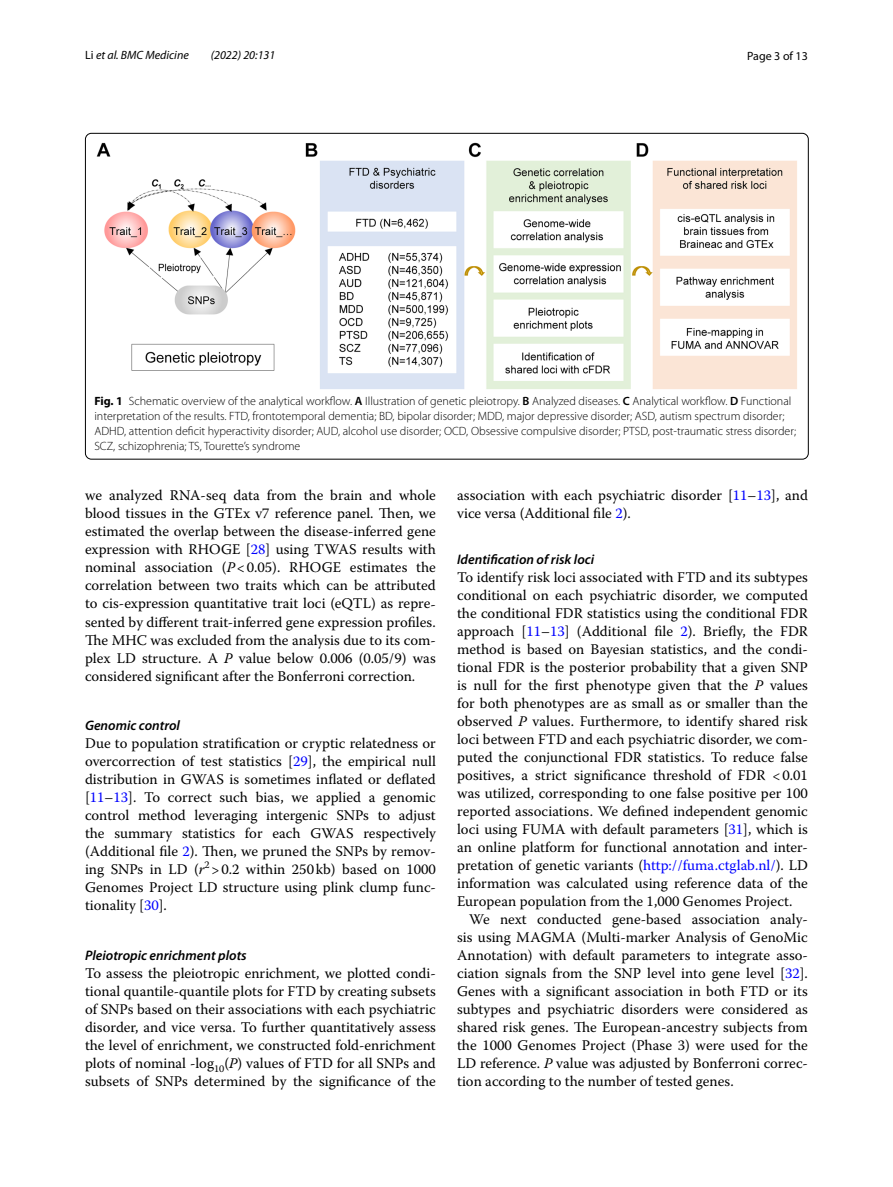
<style>
.page{position:relative;width:893px;height:1187px;background:#fff}
.page>*{position:absolute;margin:0;border:0;box-sizing:border-box;transform-origin:0 0}
.t1{font:14.7px/18px "Warnock Pro";color:#000;text-align:justify}
.t2{font:italic 600 13.8px "Myriad Pro";color:#000}
.t3{font:300 12px/15px "Myriad Pro";color:#000}
.t4{font:italic 12px "Myriad Pro";color:#000}
.t5{font:12px "Myriad Pro";color:#000}
.s1{font-style:normal}
.s2{font-weight:700}
.s3{font-weight:600}
.s4{color:#00f}
.s5{font-style:italic}
</style>
<div class="page">
<img style="left:97px;top:142px;width:700px;height:247px">
<p class="t4" style="left:85px;top:48px;width:105px"><span class="s1">Li</span> et al. BMC Medicine</p>
<p class="t4" style="left:211px;top:48px;width:66px">(2022) 20:131</p>
<p class="t5" style="left:747px;top:48px;width:62px">Page 3 of 13</p>
<p class="t3" style="left:94px;top:394px;width:703px"><span class="s2">Fig. 1</span> Schematic overview of the analytical workflow. <span class="s3">A</span> Illustration of genetic pleiotropy. <span class="s3">B</span> Analyzed diseases. <span class="s3">C</span> Analytical workflow. <span class="s3">D</span> Functional interpretation of the results. FTD, frontotemporal dementia; BD, bipolar disorder; MDD, major depressive disorder; ASD, autism spectrum disorder; ADHD, attention deficit hyperactivity disorder; AUD, alcohol use disorder; OCD, Obsessive compulsive disorder; PTSD, post-traumatic stress disorder; SCZ, schizophrenia; TS, Tourette’s syndrome</p>
<p class="t1" style="left:85px;top:486px;width:352px">we analyzed RNA-seq data from the brain and whole blood tissues in the GTEx v7 reference panel. Then, we estimated the overlap between the disease-inferred gene expression with RHOGE [<span class="s4">28</span>] using TWAS results with nominal association (<span class="s5">P</span>&lt;0.05). RHOGE estimates the correlation between two traits which can be attributed to cis-expression quantitative trait loci (eQTL) as repre&shy;sented by different trait-inferred gene expression profiles.<br>The MHC was excluded from the analysis due to its com&shy;plex LD structure. A <span class="s5">P</span> value below 0.006 (0.05/9) was considered significant after the Bonferroni correction.</p>
<p class="t2" style="left:85px;top:716px;width:97px">Genomic control</p>
<p class="t1" style="left:85px;top:734px;width:352px">Due to population stratification or cryptic relatedness or overcorrection of test statistics [<span class="s4">29</span>], the empirical null distribution in GWAS is sometimes inflated or deflated [<span class="s4">11</span>–<span class="s4">13</span>]. To correct such bias, we applied a genomic control method leveraging intergenic SNPs to adjust the summary statistics for each GWAS respectively (Additional file <span class="s4">2</span>). Then, we pruned the SNPs by remov&shy;ing SNPs in LD (<span class="s5">r</span><sup>2</sup> &gt;0.2 within 250kb) based on 1000<br>Genomes Project LD structure using plink clump func&shy;tionality [<span class="s4">30</span>].</p>
<p class="t2" style="left:85px;top:946px;width:163px">Pleiotropic enrichment plots</p>
<p class="t1" style="left:85px;top:963px;width:352px">To assess the pleiotropic enrichment, we plotted condi&shy;tional quantile-quantile plots for FTD by creating subsets of SNPs based on their associations with each psychiatric disorder, and vice versa. To further quantitatively assess the level of enrichment, we constructed fold-enrichment plots of nominal -log<sub>10</sub>(<span class="s5">P</span>) values of FTD for all SNPs and subsets of SNPs determined by the significance of the</p>
<p class="t1" style="left:457px;top:486px;width:352px">association with each psychiatric disorder [<span class="s4">11</span>–<span class="s4">13</span>], and vice versa (Additional file <span class="s4">2</span>).</p>
<p class="t2" style="left:457px;top:550px;width:139px">Identification of risk loci</p>
<p class="t1" style="left:457px;top:567px;width:352px">To identify risk loci associated with FTD and its subtypes conditional on each psychiatric disorder, we computed the conditional FDR statistics using the conditional FDR approach [<span class="s4">11</span>–<span class="s4">13</span>] (Additional file <span class="s4">2</span>). Briefly, the FDR method is based on Bayesian statistics, and the condi&shy;tional FDR is the posterior probability that a given SNP is null for the first phenotype given that the <span class="s5">P</span> values for both phenotypes are as small as or smaller than the observed <span class="s5">P</span> values. Furthermore, to identify shared risk loci between FTD and each psychiatric disorder, we com&shy;puted the conjunctional FDR statistics. To reduce false positives, a strict significance threshold of FDR &lt;0.01 was utilized, corresponding to one false positive per 100 reported associations. We defined independent genomic loci using FUMA with default parameters [<span class="s4">31</span>], which is an online platform for functional annotation and inter&shy;pretation of genetic variants (<span class="s4">http://fuma.ctglab.nl/</span>). LD information was calculated using reference data of the European population from the 1,000 Genomes Project.</p>
<p class="t1" style="left:457px;top:909px;width:352px;text-indent:12px">We next conducted gene-based association analy&shy;sis using MAGMA (Multi-marker Analysis of GenoMic Annotation) with default parameters to integrate asso&shy;ciation signals from the SNP level into gene level [<span class="s4">32</span>].<br>Genes with a significant association in both FTD or its subtypes and psychiatric disorders were considered as shared risk genes. The European-ancestry subjects from the 1000 Genomes Project (Phase 3) were used for the LD reference. <span class="s5">P</span> value was adjusted by Bonferroni correc&shy;tion according to the number of tested genes.</p>
</div>
